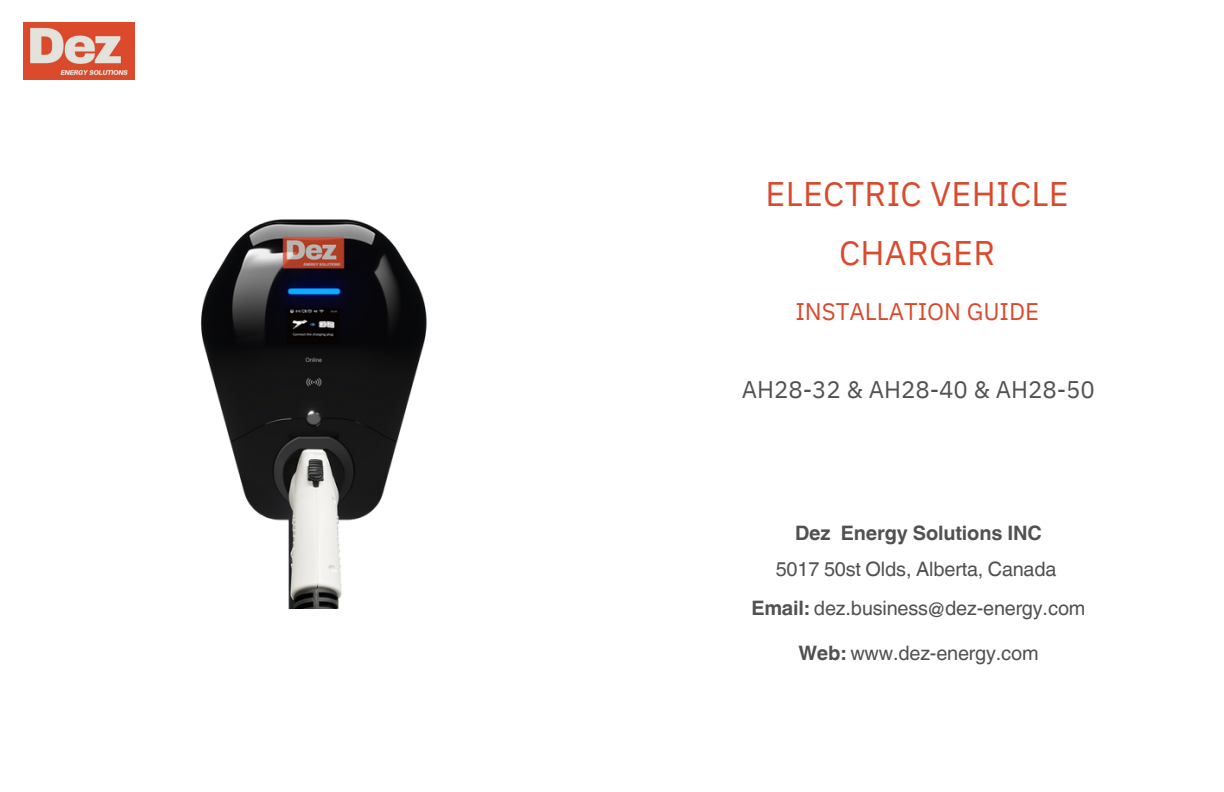
<style>
.page{position:relative;width:1224px;height:792px;background:#fff}
.page>*{position:absolute;margin:0;border:0;box-sizing:border-box;transform-origin:0 0}
.t1{font:34px/58.4px "IBM Plex Sans";letter-spacing:.01em;color:#db492c;text-align:center}
.t2{font:24px "IBM Plex Sans";color:#515052}
.t3{font:24px "IBM Plex Sans";color:#db492c}
.t4{font:19.8px "Helvetica World";letter-spacing:-.01em;color:#515052}
.t5{font:700 19.8px "Helvetica World";letter-spacing:-.01em;color:#515052}
.s1{font-weight:700}
</style>
<div class="page">
<img style="left:24px;top:23px;width:111px;height:57px">
<img style="left:201px;top:220px;width:226px;height:388px">
<h1 class="t1" style="left:766px;top:164px;width:305px">ELECTRIC VEHICLE<br>CHARGER</h1>
<h1 class="t3" style="left:795px;top:296px;width:245px">INSTALLATION GUIDE</h1>
<h2 class="t2" style="left:742px;top:373px;width:355px">AH28-32 &amp; AH28-40 &amp; AH28-50</h2>
<p class="t5" style="left:795px;top:517px;width:248px">Dez Energy Solutions INC</p>
<p class="t4" style="left:776px;top:557px;width:282px">5017 50st Olds, Alberta, Canada</p>
<p class="t4" style="left:751px;top:596px;width:336px"><span class="s1">Email:</span> dez.business@dez-energy.com</p>
<p class="t4" style="left:798px;top:641px;width:242px"><span class="s1">Web:</span> www.dez-energy.com</p>
</div>
